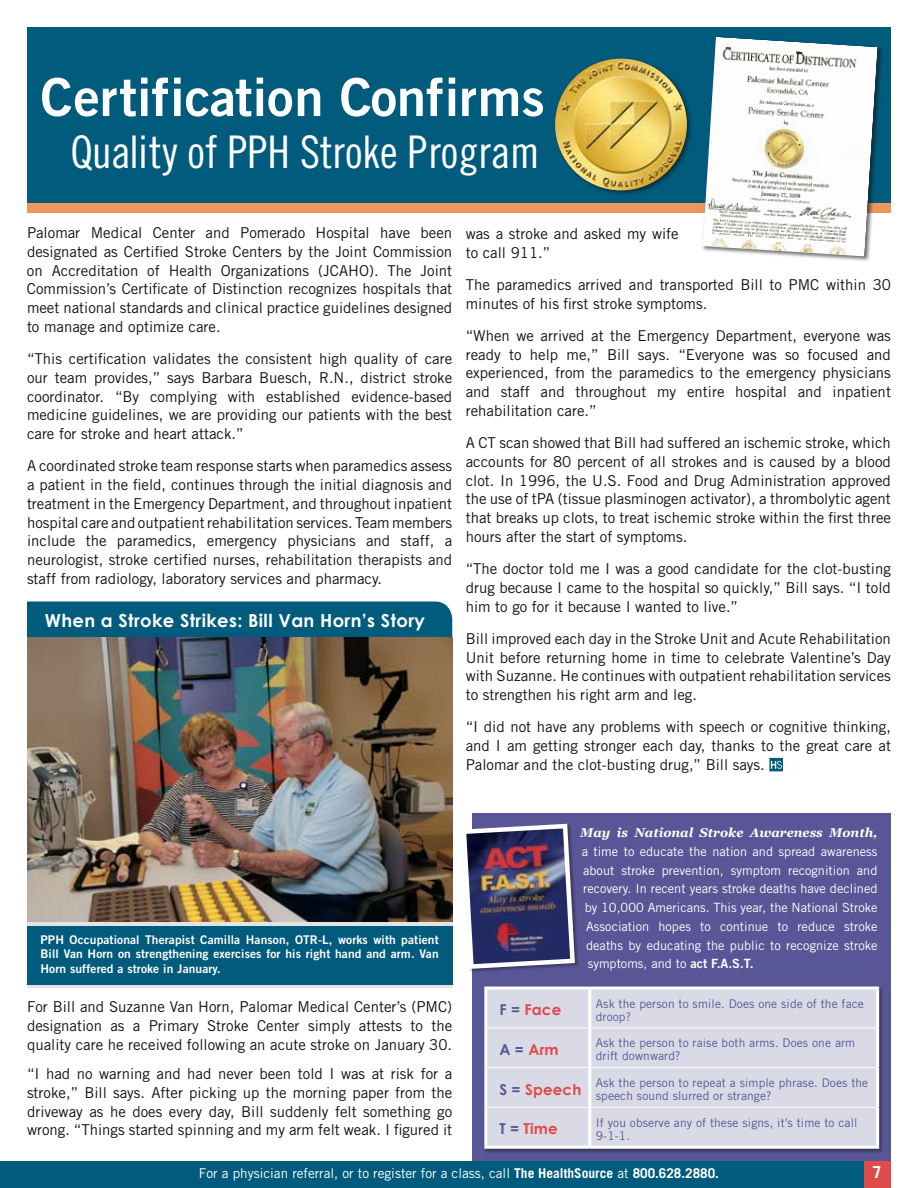
<style>
.page{position:relative;width:918px;height:1188px;background:#fff}
.page>*{position:absolute;margin:0;border:0;box-sizing:border-box;transform-origin:0 0}
.t1{font:52.5px "Trade Gothic Bold Two";color:#fff}
.t2{font:45px "Trade Gothic Cond Eighteen";color:#fff}
.t3{font:700 18px "Century Gothic";letter-spacing:.02em;color:#fff}
.t4{font:15px/18.8px "Trade Gothic";color:#121212;text-align:justify}
.t5{font:700 15px "Century Gothic";letter-spacing:.01em;color:#de4b49}
.t6{font:13.5px "Trade Gothic";color:#fff}
.t7{font:12.75px "Trade Gothic";color:#fff}
.t8{font:italic 700 12.75px "Georgia";color:#fff}
.t9{font:12px/13.2px "Trade Gothic";letter-spacing:.01em;color:#585696}
.t10{font:12px/14.4px "Trade Gothic Bold Two";letter-spacing:.01em;color:#fff;text-align:justify}
.s1{font-family:"Trade Gothic Bold Two"}
.s2{color:#585696}
.s3{font-weight:700}
</style>
<div class="page">
<div style="left:0;top:1161px;width:891px;height:27px;background:#005b7d"></div>
<div style="left:864px;top:1161px;width:27px;height:27px;background:#de4b49"></div>
<div style="left:27px;top:602px;width:425px;height:35px;background:#005b7d"></div>
<div style="left:27px;top:38px;width:864px;height:175px;background:#eb965c"></div>
<div style="left:27px;top:27px;width:864px;height:175px;background:#005b7d"></div>
<div style="left:472px;top:814px;width:419px;height:347px;background:#585696"></div>
<div style="left:483px;top:986px;width:402px;height:168px;background:#121212;opacity:.4"></div>
<div style="left:487px;top:990px;width:389px;height:156px;background:#dadae6"></div>
<hr style="left:484px;top:987px;width:106px;height:3px;background:#fff">
<hr style="left:484px;top:990px;width:3px;height:38px;background:#fff">
<hr style="left:590px;top:987px;width:289px;height:3px;background:#fff">
<hr style="left:588px;top:990px;width:3px;height:37px;background:#fff">
<hr style="left:876px;top:990px;width:3px;height:38px;background:#fff">
<hr style="left:484px;top:1028px;width:3px;height:40px;background:#fff">
<hr style="left:588px;top:1028px;width:3px;height:39px;background:#fff">
<hr style="left:876px;top:1028px;width:3px;height:40px;background:#fff">
<hr style="left:484px;top:1068px;width:3px;height:39px;background:#fff">
<hr style="left:588px;top:1068px;width:3px;height:39px;background:#fff">
<hr style="left:876px;top:1068px;width:3px;height:39px;background:#fff">
<hr style="left:484px;top:1107px;width:3px;height:39px;background:#fff">
<hr style="left:588px;top:1108px;width:3px;height:38px;background:#fff">
<hr style="left:876px;top:1107px;width:3px;height:39px;background:#fff">
<hr style="left:484px;top:1146px;width:106px;height:3px;background:#fff">
<hr style="left:590px;top:1146px;width:289px;height:3px;background:#fff">
<hr style="left:487px;top:1027px;width:103px;height:1px;background:#fff">
<hr style="left:590px;top:1027px;width:286px;height:1px;background:#fff">
<hr style="left:487px;top:1067px;width:103px;height:1px;background:#fff">
<hr style="left:590px;top:1067px;width:286px;height:1px;background:#fff">
<hr style="left:487px;top:1107px;width:103px;height:1px;background:#fff">
<hr style="left:590px;top:1107px;width:286px;height:1px;background:#fff">
<div style="left:461px;top:823px;width:119px;height:151px;background:#121212;opacity:.4"></div>
<img style="left:461px;top:823px;width:116px;height:148px">
<svg style="left:769px;top:758px;width:14px;height:13px"></svg>
<div style="left:701px;top:35px;width:183px;height:228px;background:#121212;opacity:.6"></div>
<img style="left:703px;top:37px;width:175px;height:219px">
<img style="left:706px;top:46px;width:155px;height:197px">
<img style="left:740px;top:240px;width:17px;height:16px">
<img style="left:799px;top:244px;width:17px;height:12px">
<img style="left:711px;top:238px;width:17px;height:17px">
<img style="left:828px;top:245px;width:18px;height:11px">
<img style="left:770px;top:242px;width:16px;height:14px">
<img style="left:713px;top:239px;width:14px;height:15px">
<div style="left:553px;top:57px;width:140px;height:140px;background:#121212;opacity:.6"></div>
<img style="left:555px;top:59px;width:132px;height:131px;border-radius:50%">
<img style="left:555px;top:65px;width:60px;height:125px">
<img style="left:27px;top:637px;width:425px;height:285px">
<div style="left:27px;top:926px;width:425px;height:59px;background:#005b7d"></div>
<h1 class="t1" style="left:40px;top:65px;width:506px">Certification Confirms</h1>
<h2 class="t2" style="left:70px;top:125px;width:471px">Quality of PPH Stroke Program</h2>
<p class="t4" style="left:27px;top:223px;width:427px">Palomar Medical Center and Pomerado Hospital have been designated as Certified Stroke Centers by the Joint Commission on Accreditation of Health Organizations (JCAHO). The Joint Commission’s Certificate of Distinction recognizes hospitals that meet national standards and clinical practice guidelines designed to manage and optimize care.</p>
<p class="t4" style="left:27px;top:349px;width:427px">“This certification validates the consistent high quality of care our team provides,” says Barbara Buesch, R.N., district stroke coordinator. “By complying with established evidence-based medicine guidelines, we are providing our patients with the best care for stroke and heart attack.”</p>
<p class="t4" style="left:27px;top:456px;width:427px">A coordinated stroke team response starts when paramedics assess a patient in the field, continues through the initial diagnosis and treatment in the Emergency Department, and throughout inpatient hospital care and outpatient rehabilitation services. Team members include the paramedics, emergency physicians and staff, a neurologist, stroke certified nurses, rehabilitation therapists and staff from radiology, laboratory services and pharmacy.</p>
<p class="t3" style="left:45px;top:609px;width:382px">When a Stroke Strikes: Bill Van Horn’s Story</p>
<p class="t4" style="left:466px;top:224px;width:214px">was a stroke and asked my wife to call 911.”</p>
<p class="t4" style="left:466px;top:275px;width:427px">The paramedics arrived and transported Bill to PMC within 30 minutes of his first stroke symptoms.</p>
<p class="t4" style="left:466px;top:326px;width:427px">“When we arrived at the Emergency Department, everyone was ready to help me,” Bill says. “Everyone was so focused and experienced, from the paramedics to the emergency physicians and staff and throughout my entire hospital and inpatient rehabilitation care.”</p>
<p class="t4" style="left:466px;top:433px;width:427px">A CT scan showed that Bill had suffered an ischemic stroke, which accounts for 80 percent of all strokes and is caused by a blood clot. I n 1996, the U .S. Food and Drug Administration approved the use of tPA (tissue plasminogen activator), a thrombolytic agent that breaks up clots, to treat ischemic stroke within the first three hours after the start of symptoms.</p>
<p class="t4" style="left:466px;top:559px;width:427px">“The doctor told me I was a good candidate for the clot-busting drug because I came to the hospital so quickly,” Bill says. “I told him to go for it because I wanted to live.”</p>
<p class="t4" style="left:466px;top:629px;width:427px">Bill improved each day in the Stroke U nit and Acute Rehabilitation U nit before returning home in time to celebrate Valentine’s Day with Suzanne. He continues with outpatient rehabilitation services to strengthen his right arm and leg.</p>
<p class="t4" style="left:466px;top:717px;width:427px">“I did not have any problems with speech or cognitive thinking, and I am getting stronger each day, thanks to the great care at Palomar and the clot-busting drug,” Bill says.</p>
<p class="t10" style="left:40px;top:932px;width:400px">PPH Occupational Therapist Camilla Hanson, OTR-L, works with patient Bill Van Horn on strengthening exercises for his right hand and arm. Van Horn suffered a stroke in January.</p>
<p class="t4" style="left:27px;top:997px;width:427px">For Bill and Suzanne Van Horn, Palomar Medical Center’s (PMC) designation as a Primary Stroke Center simply attests to the quality care he received following an acute stroke on January 30.</p>
<p class="t4" style="left:27px;top:1064px;width:427px">“I had no warning and had never been told I was at risk for a stroke,” Bill says. After picking up the morning paper from the driveway as he does every day, Bill suddenly felt something go wrong. “Things started spinning and my arm felt weak. I figured it</p>
<p class="t8" style="left:580px;top:825px;width:299px">May is National Stroke Awareness Month,</p>
<p class="t7" style="left:582px;top:844px;width:297px">a time to educate the nation and spread awareness</p>
<p class="t7" style="left:583px;top:862px;width:296px">about stroke prevention, symptom recognition and</p>
<p class="t7" style="left:583px;top:881px;width:296px">recovery. I n recent years stroke deaths have declined</p>
<p class="t7" style="left:585px;top:900px;width:294px">by 10,000 Americans. This year, the National Stroke</p>
<p class="t7" style="left:586px;top:919px;width:293px">Association hopes to continue to reduce stroke</p>
<p class="t7" style="left:586px;top:937px;width:293px">deaths by educating the public to recognize stroke</p>
<p class="t7" style="left:588px;top:956px;width:168px">symptoms, and to <span class="s1">act F.A.S.T.</span></p>
<p class="t5" style="left:499px;top:1000px;width:63px"><span class="s2">F =</span> Face</p>
<p class="t9" style="left:596px;top:996px;width:270px">Ask the person to smile. Does one side of the face droop?</p>
<p class="t5" style="left:499px;top:1040px;width:61px"><span class="s2">A =</span> Arm</p>
<p class="t9" style="left:596px;top:1036px;width:261px">Ask the person to raise both arms. Does one arm drift downward?</p>
<p class="t5" style="left:499px;top:1080px;width:84px"><span class="s2">S =</span> Speech</p>
<p class="t9" style="left:596px;top:1076px;width:274px">Ask the person to repeat a simple phrase. Does the speech sound slurred or strange?</p>
<p class="t5" style="left:499px;top:1120px;width:60px"><span class="s2">T =</span> Time</p>
<p class="t9" style="left:596px;top:1116px;width:263px">I f you observe any of these signs, it’s time to call<br>9-1-1.</p>
<p class="t6" style="left:199px;top:1165px;width:522px">For a physician referral, or to register for a class, call <span class="s3">The HealthSource</span> at <span class="s3">800.628.2880.</span></p>
</div>
